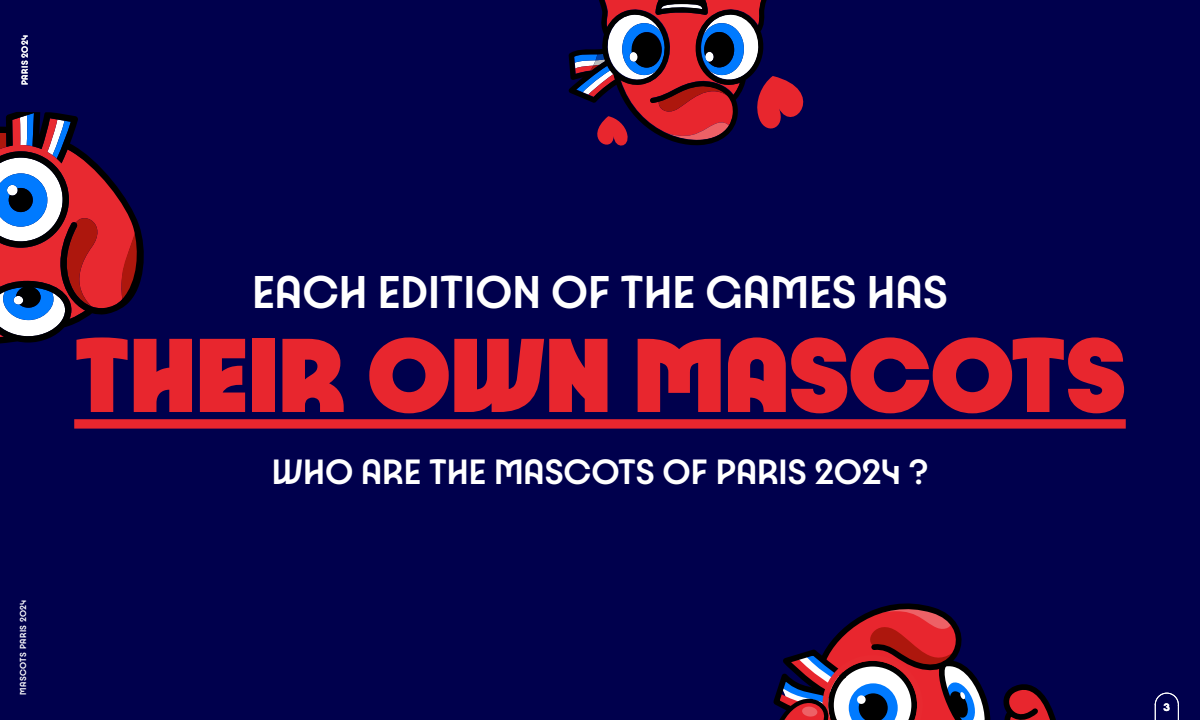
<style>
.page{position:relative;width:1200px;height:720px;background:#fff}
.page>*{position:absolute;margin:0;border:0;box-sizing:border-box;transform-origin:0 0}
.t1{font:900 112.5px "Paris 2024";color:#e8262e}
.t2{font:49.19px "Paris 2024 Variable Regular";color:#fff}
.t3{font:37.62px "Paris 2024 Variable Regular";color:#fff}
.t4{font:700 11.62px "Paris 2024";color:#fff}
.t5{font:600 9.38px "Paris 2024";letter-spacing:.035em;color:#fff}
</style>
<div class="page">
<div style="left:0;top:0;width:1200px;height:719px;background:#00004d"></div>
<svg style="left:14px;top:112px;width:130px;height:202px"></svg>
<svg style="left:0;top:113px;width:108px;height:231px"></svg>
<svg style="left:773px;top:603px;width:283px;height:116px"></svg>
<svg style="left:574px;top:0;width:230px;height:146px"></svg>
<div style="left:74px;top:419px;width:1052px;height:9px;background:#e8262e"></div>
<svg style="left:1155px;top:692px;width:24px;height:27px"></svg>
<p class="t5" style="left:19px;top:85px;width:51px;rotate:-90deg">PARIS 2024</p>
<p class="t5" style="left:17px;top:694px;width:96px;rotate:-90deg">MASCOTS PARIS 2024</p>
<h2 class="t2" style="left:252px;top:262px;width:697px">EACH EDITION OF THE GAMES HAS</h2>
<h1 class="t1" style="left:74px;top:301px;width:1053px">THEIR OWN MASCOTS</h1>
<p class="t3" style="left:272px;top:448px;width:658px">WHO ARE THE MASCOTS OF PARIS 2024 ?</p>
<p class="t4" style="left:1164px;top:699px;width:8px">3</p>
</div>
